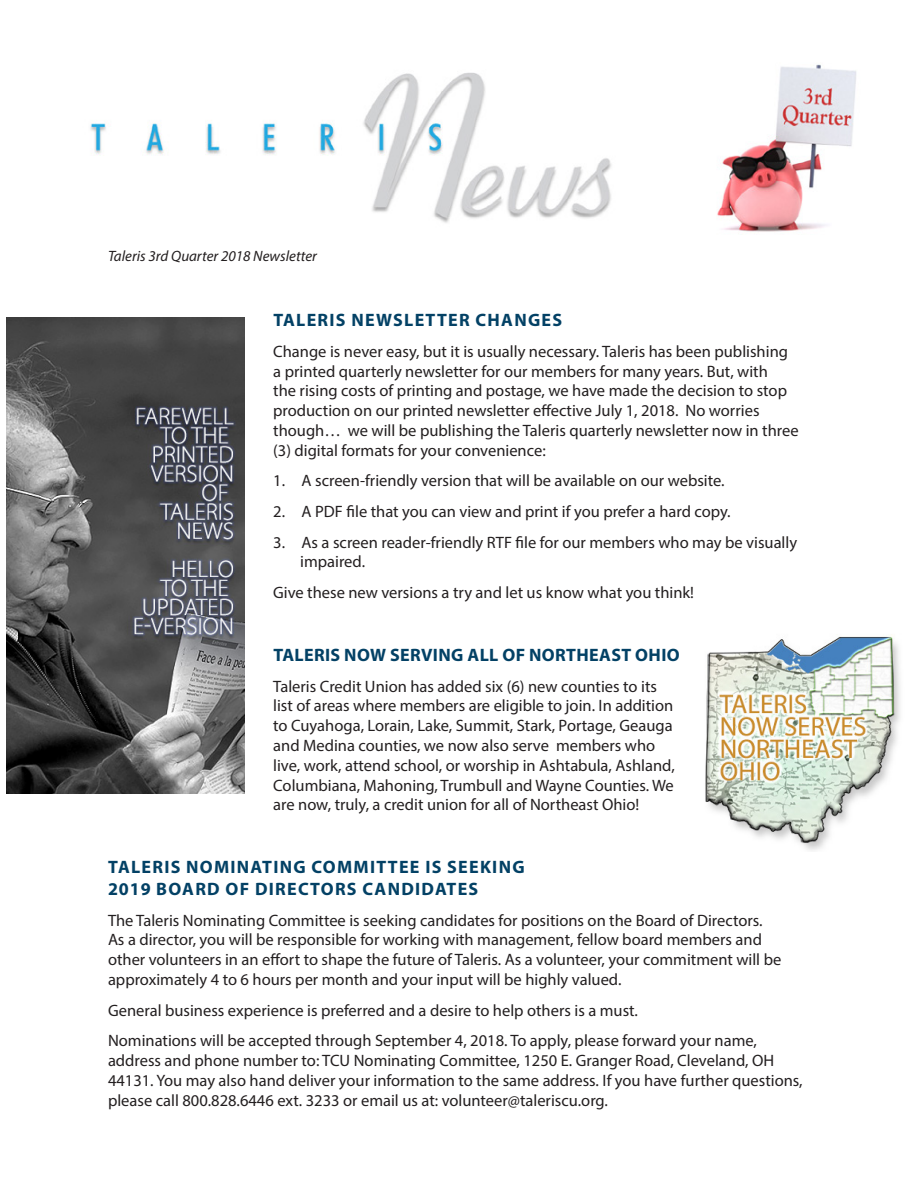
<style>
.page{position:relative;width:918px;height:1188px;background:#fff}
.page>*{position:absolute;margin:0;border:0;box-sizing:border-box;transform-origin:0 0}
.Subhead_1{font:700 18px/21.6px "Myriad Pro";letter-spacing:.07em;color:#034165}
.Subhead_1-2{font:700 18px "Myriad Pro";letter-spacing:.02em;color:#034165}
.Body{font:16.5px/19.8px "Myriad Pro";color:#231f20}
.Body-2{font:italic 15px "Myriad Pro";color:#231f20}
</style>
<div class="page">
<img style="left:90px;top:64px;width:766px;height:168px">
<img style="left:7px;top:318px;width:238px;height:475px">
<img style="left:705px;top:635px;width:195px;height:216px">
<p class="Body-2" style="left:108px;top:247px;width:210px">Taleris 3rd Quarter 2018 Newsletter</p>
<p class="Subhead_1" style="left:273px;top:309px;width:290px">TALERIS NEWSLETTER CHANGES</p>
<p class="Body" style="left:273px;top:341px;width:527px">Change is never easy, but it is usually necessary. Taleris has been publishing a printed quarterly newsletter for our members for many years. But, with<br>the rising costs of printing and postage, we have made the decision to stop production on our printed newsletter effective July 1, 2018. No worries though… we will be publishing the Taleris quarterly newsletter now in three (3) digital formats for your convenience:</p>
<p class="Body" style="left:273px;top:471px;width:453px">1. A screen-friendly version that will be available on our website.</p>
<p class="Body" style="left:273px;top:501px;width:459px">2. A PDF file that you can view and print if you prefer a hard copy.</p>
<p class="Body" style="left:300px;top:532px;width:498px;text-indent:-27px">3. As a screen reader-friendly RTF file for our members who may be visually impaired.</p>
<p class="Body" style="left:273px;top:582px;width:422px">Give these new versions a try and let us know what you think!</p>
<p class="Subhead_1-2" style="left:273px;top:643px;width:408px">TALERIS NOW SERVING ALL OF NORTHEAST OHIO</p>
<p class="Body" style="left:273px;top:676px;width:403px">Taleris Credit Union has added six (6) new counties to its list of areas where members are eligible to join. In addition to Cuyahoga, Lorain, Lake, Summit, Stark, Portage, Geauga and Medina counties, we now also serve members who live, work, attend school, or worship in Ashtabula, Ashland, Columbiana, Mahoning, Trumbull and Wayne Counties. We are now, truly, a credit union for all of Northeast Ohio!</p>
<p class="Subhead_1" style="left:108px;top:856px;width:418px">TALERIS NOMINATING COMMITTEE IS SEEKING<br>2019 BOARD OF DIRECTORS CANDIDATES</p>
<p class="Body" style="left:108px;top:910px;width:675px">The Taleris Nominating Committee is seeking candidates for positions on the Board of Directors.<br>As a director, you will be responsible for working with management, fellow board members and other volunteers in an effort to shape the future of Taleris. As a volunteer, your commitment will be approximately 4 to 6 hours per month and your input will be highly valued.</p>
<p class="Body" style="left:108px;top:1000px;width:532px">General business experience is preferred and a desire to help others is a must.</p>
<p class="Body" style="left:108px;top:1030px;width:696px">Nominations will be accepted through September 4, 2018. To apply, please forward your name, address and phone number to: TCU Nominating Committee, 1250 E. Granger Road, Cleveland, OH 44131. You may also hand deliver your information to the same address. If you have further questions, please call 800.828.6446 ext. 3233 or email us at: volunteer@taleriscu.org.</p>
</div>
